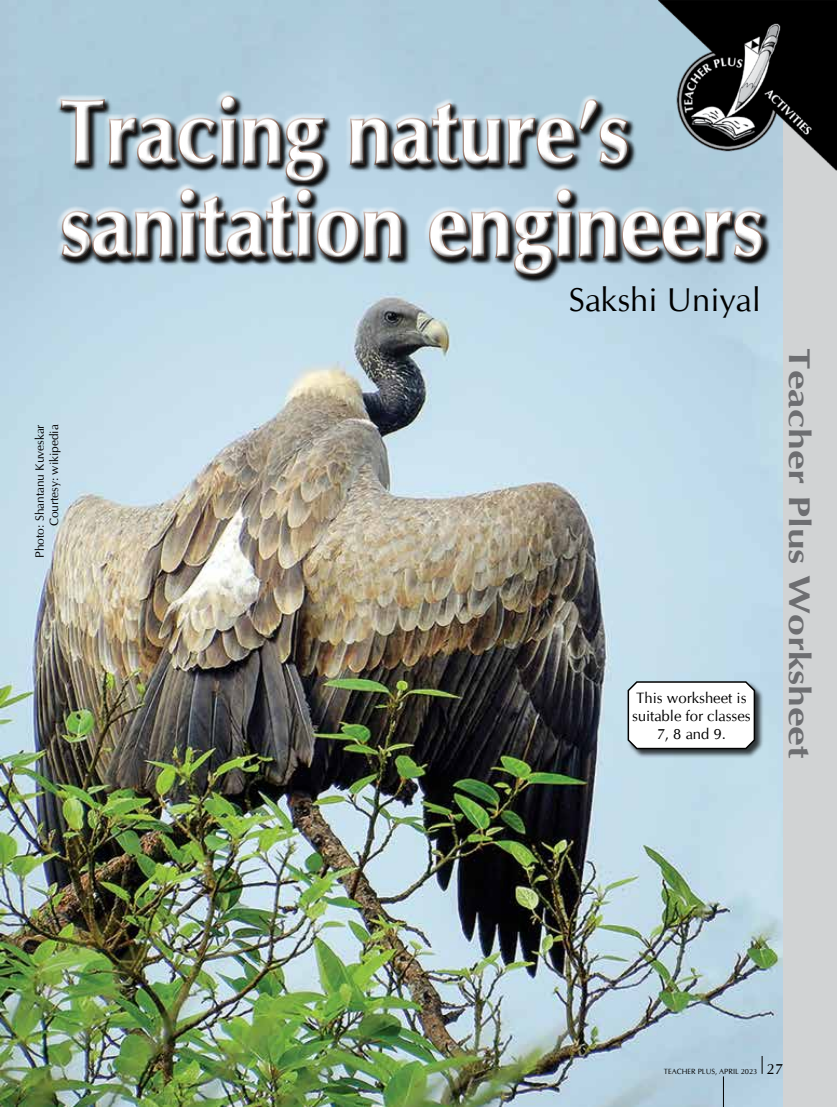
<style>
.page{position:relative;width:837px;height:1107px;background:#fff}
.page>*{position:absolute;margin:0;border:0;box-sizing:border-box;transform-origin:0 0}
.t1{font:700 90px/93px "CG Omega";color:#fff;scale:.9 1}
.t2{font:33px "CG Omega";color:#000}
.t3{font:700 30px "CG Omega";color:#6d6e71;scale:1.3 1}
.t4{font:15px/18px "CG Omega";color:#000;text-align:center}
.t5{font:12px/14.4px "CG Omega";color:#000;text-align:right}
.t6{font:7.5px "CG Omega";color:#000}
.s1{font-size:15px}
</style>
<div class="page">
<img style="left:0;top:0;width:783px;height:1107px">
<div style="left:783px;top:0;width:54px;height:1107px;background:#d1d3d4"></div>
<img style="left:59px;top:0;width:778px;height:999px">
<hr style="left:723px;top:1076px;width:1px;height:31px;background:#000">
<svg style="left:762px;top:1056px;width:1px;height:18px"></svg>
<h1 class="t1" style="left:60px;top:86px;width:783px">Tracing nature’s sanitation engineers</h1>
<h2 class="t2" style="left:569px;top:280px;width:194px">Sakshi Uniyal</h2>
<p class="t5" style="left:33px;top:558px;width:135px;rotate:-90deg">Photo: Shantanu Kuveskar<br>Courtesy: wikipedia</p>
<p class="t4" style="left:632px;top:689px;width:120px">This worksheet is suitable for classes<br>7, 8 and 9.</p>
<h3 class="t3" style="left:818px;top:348px;width:317px;rotate:90deg">Teacher Plus Worksheet</h3>
<p class="t6" style="left:664px;top:1067px;width:121px">TEACHER PLUS, APRIL 2023 <span class="s1">27</span></p>
</div>
